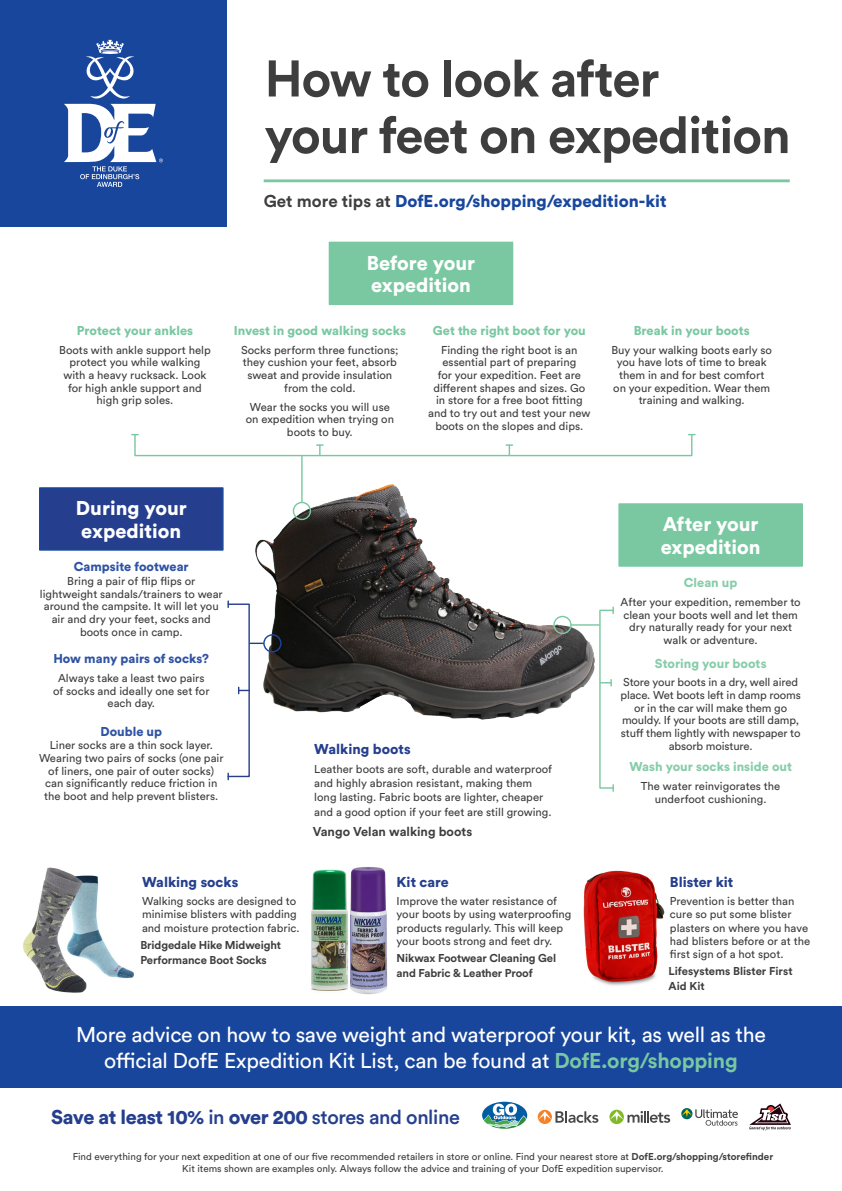
<style>
.page{position:relative;width:842px;height:1191px;background:#fff}
.page>*{position:absolute;margin:0;border:0;box-sizing:border-box;transform-origin:0 0}
.t1{font:700 50.9px/56.6px "Circular Std";letter-spacing:-.02em;color:#3e3e3f}
.t2{font:21.2px/26.9px "Circular Std";letter-spacing:-.01em;color:#fff;text-align:center}
.t3{font:900 19.8px/22.6px "Circular Std";color:#fff}
.t4{font:900 19.8px "Circular Std";letter-spacing:-.02em;color:#253f8e}
.t5{font:900 17px "Circular Std";color:#18469d}
.t6{font:900 14.1px "Circular Std";color:#253f8e}
.t7{font:900 12.7px "Circular Std";color:#79c8a1}
.t8{font:900 12.7px "Circular Std";color:#88cdaa}
.t9{font:900 12.7px "Circular Std";color:#2f53a4}
.t10{font:700 12.7px "Circular Std";color:#3e3e3f}
.t11{font:11.3px/12.7px "Circular Std";color:#3e3e3f;text-align:center}
.t12{font:700 11.3px/14.1px "Circular Std";letter-spacing:-.01em;color:#3e3e3f}
.t13{font:9.9px "Circular Std";color:#3e3e3f}
.s1{font-weight:700;color:#3e3e3f}
.s2{font-weight:700;color:#79c8a1}
.s3{font-weight:500}
.s4{font-weight:700}
</style>
<div class="page">
<img style="left:23px;top:867px;width:111px;height:126px">
<img style="left:583px;top:870px;width:82px;height:116px">
<div style="left:0;top:0;width:227px;height:227px;background:#18469d"></div>
<hr style="left:264px;top:179px;width:526px;height:3px;background:#79c8a1">
<img style="left:250px;top:484px;width:349px;height:236px">
<img style="left:350px;top:867px;width:38px;height:128px">
<img style="left:311px;top:869px;width:38px;height:122px">
<div style="left:39px;top:487px;width:185px;height:63px;background:#253f8e;border:1px solid #18469d"></div>
<div style="left:618px;top:503px;width:185px;height:64px;background:#79c8a1;border:1px solid #79c8a1"></div>
<div style="left:329px;top:242px;width:184px;height:63px;background:#79c8a1"></div>
<svg style="left:64px;top:40px;width:99px;height:147px"></svg>
<div style="left:0;top:1006px;width:842px;height:82px;background:#18469d"></div>
<div style="left:482px;top:1101px;width:46px;height:28px;border:1px solid #fff;border-radius:50%"></div>
<svg style="left:482px;top:1101px;width:45px;height:27px"></svg>
<svg style="left:749px;top:1103px;width:42px;height:27px"></svg>
<svg style="left:538px;top:1109px;width:60px;height:15px"></svg>
<svg style="left:609px;top:1109px;width:61px;height:15px"></svg>
<svg style="left:682px;top:1109px;width:56px;height:16px"></svg>
<div style="left:293px;top:502px;width:18px;height:18px;border:1px solid #79c8a1;border-radius:50%"></div>
<div style="left:263px;top:634px;width:19px;height:18px;border:1px solid #18469d;border-radius:50%"></div>
<div style="left:134px;top:434px;width:558px;height:22px;border:1px solid #79c8a1"></div>
<div style="left:227px;top:603px;width:23px;height:174px;border:1px solid #253f8e"></div>
<svg style="left:227px;top:773px;width:2px;height:6px"></svg>
<svg style="left:227px;top:601px;width:2px;height:6px"></svg>
<div style="left:599px;top:609px;width:15px;height:179px;border:1px solid #79c8a1"></div>
<svg style="left:612px;top:785px;width:2px;height:6px"></svg>
<svg style="left:612px;top:607px;width:2px;height:6px"></svg>
<svg style="left:317px;top:444px;width:6px;height:11px"></svg>
<svg style="left:238px;top:687px;width:11px;height:6px"></svg>
<svg style="left:506px;top:444px;width:6px;height:11px"></svg>
<svg style="left:601px;top:679px;width:11px;height:7px"></svg>
<hr style="left:301px;top:456px;width:2px;height:46px;background:#79c8a1">
<svg style="left:572px;top:624px;width:27px;height:1px"></svg>
<svg style="left:250px;top:642px;width:13px;height:2px"></svg>
<div style="left:553px;top:616px;width:19px;height:18px;border:1px solid #79c8a1;border-radius:50%"></div>
<p class="t1" style="left:265px;top:49px;width:528px">How to look after<br>your feet on expedition</p>
<p class="t5" style="left:264px;top:189px;width:404px"><span class="s1">Get more tips at</span> DofE.org/shopping/expedition-kit</p>
<p class="t7" style="left:77px;top:322px;width:118px">Protect your ankles</p>
<p class="t11" style="left:59px;top:343px;width:153px">Boots with ankle support help protect you while walking with a heavy rucksack. Look for high ankle support and high grip soles.</p>
<p class="t3" style="left:367px;top:251px;width:110px">Before your expedition</p>
<p class="t7" style="left:234px;top:322px;width:174px">Invest in good walking socks</p>
<p class="t11" style="left:241px;top:343px;width:159px">Socks perform three functions; they cushion your feet, absorb sweat and provide insulation from the cold.</p>
<p class="t11" style="left:246px;top:400px;width:150px">Wear the socks you will use on expedition when trying on boots to buy.</p>
<p class="t7" style="left:433px;top:322px;width:154px">Get the right boot for you</p>
<p class="t11" style="left:428px;top:343px;width:164px">Finding the right boot is an essential part of preparing<br>for your expedition. Feet are different shapes and sizes. Go in store for a free boot fitting and to try out and test your new boots on the slopes and dips.</p>
<p class="t7" style="left:634px;top:322px;width:118px">Break in your boots</p>
<p class="t11" style="left:612px;top:343px;width:162px">Buy your walking boots early so you have lots of time to break them in and for best comfort on your expedition. Wear them training and walking.</p>
<p class="t3" style="left:76px;top:496px;width:112px">During your expedition</p>
<p class="t9" style="left:74px;top:558px;width:116px">Campsite footwear</p>
<p class="t11" style="left:40px;top:574px;width:184px">Bring a pair of flip flips or lightweight sandals/trainers to wear around the campsite. It will let you air and dry your feet, socks and boots once in camp.</p>
<p class="t9" style="left:53px;top:650px;width:157px">How many pairs of socks?</p>
<p class="t11" style="left:53px;top:671px;width:158px">Always take a least two pairs of socks and ideally one set for each day.</p>
<p class="t9" style="left:100px;top:723px;width:63px">Double up</p>
<p class="t11" style="left:39px;top:738px;width:186px">Liner socks are a thin sock layer.<br>Wearing two pairs of socks (one pair of liners, one pair of outer socks) can significantly reduce friction in the boot and help prevent blisters.</p>
<p class="t6" style="left:314px;top:740px;width:98px">Walking boots</p>
<p class="t11" style="left:314px;top:762px;width:239px;line-height:14.1px;text-align:left">Leather boots are soft, durable and waterproof and highly abrasion resistant, making them long lasting. Fabric boots are lighter, cheaper and a good option if your feet are still growing.</p>
<p class="t10" style="left:313px;top:823px;width:161px">Vango Velan walking boots</p>
<p class="t3" style="left:661px;top:512px;width:101px">After your expedition</p>
<p class="t8" style="left:684px;top:574px;width:55px">Clean up</p>
<p class="t11" style="left:621px;top:595px;width:182px">After your expedition, remember to clean your boots well and let them dry naturally ready for your next walk or adventure.</p>
<p class="t8" style="left:655px;top:654px;width:113px">Storing your boots</p>
<p class="t11" style="left:620px;top:675px;width:182px">Store your boots in a dry, well aired place. Wet boots left in damp rooms or in the car will make them go mouldy. If your boots are still damp, stuff them lightly with newspaper to absorb moisture.</p>
<p class="t8" style="left:629px;top:758px;width:164px">Wash your socks inside out</p>
<p class="t11" style="left:641px;top:779px;width:141px">The water reinvigorates the underfoot cushioning.</p>
<p class="t6" style="left:142px;top:872px;width:98px">Walking socks</p>
<p class="t6" style="left:397px;top:872px;width:54px">Kit care</p>
<p class="t6" style="left:670px;top:872px;width:65px">Blister kit</p>
<p class="t11" style="left:142px;top:894px;width:159px;line-height:13.4px;text-align:left">Walking socks are designed to minimise blisters with padding and moisture protection fabric.</p>
<p class="t11" style="left:397px;top:894px;width:176px;line-height:13.4px;text-align:left">Improve the water resistance of your boots by using waterproofing products regularly. This will keep your boots strong and feet dry.</p>
<p class="t11" style="left:670px;top:894px;width:142px;line-height:13.4px;text-align:left">Prevention is better than cure so put some blister plasters on where you have had blisters before or at the first sign of a hot spot.</p>
<p class="t12" style="left:141px;top:938px;width:142px">Bridgedale Hike Midweight<br>Performance Boot Socks</p>
<p class="t12" style="left:397px;top:951px;width:161px">Nikwax Footwear Cleaning Gel and Fabric &amp; Leather Proof</p>
<p class="t12" style="left:668px;top:964px;width:126px">Lifesystems Blister First<br>Aid Kit</p>
<p class="t2" style="left:76px;top:1020px;width:691px">More advice on how to save weight and waterproof your kit, as well as the official DofE Expedition Kit List, can be found at <span class="s2">DofE.org/shopping</span></p>
<p class="t4" style="left:51px;top:1103px;width:410px">Save at least 10% <span class="s3">in</span> over 200 <span class="s3">stores and online</span></p>
<p class="t13" style="left:73px;top:1150px;width:702px">Find everything for your next expedition at one of our five recommended retailers in store or online. Find your nearest store at <span class="s4">DofE.org/shopping/storefinder</span></p>
<p class="t13" style="left:182px;top:1162px;width:483px">Kit items shown are examples only. Always follow the advice and training of your DofE expedition supervisor.</p>
</div>
